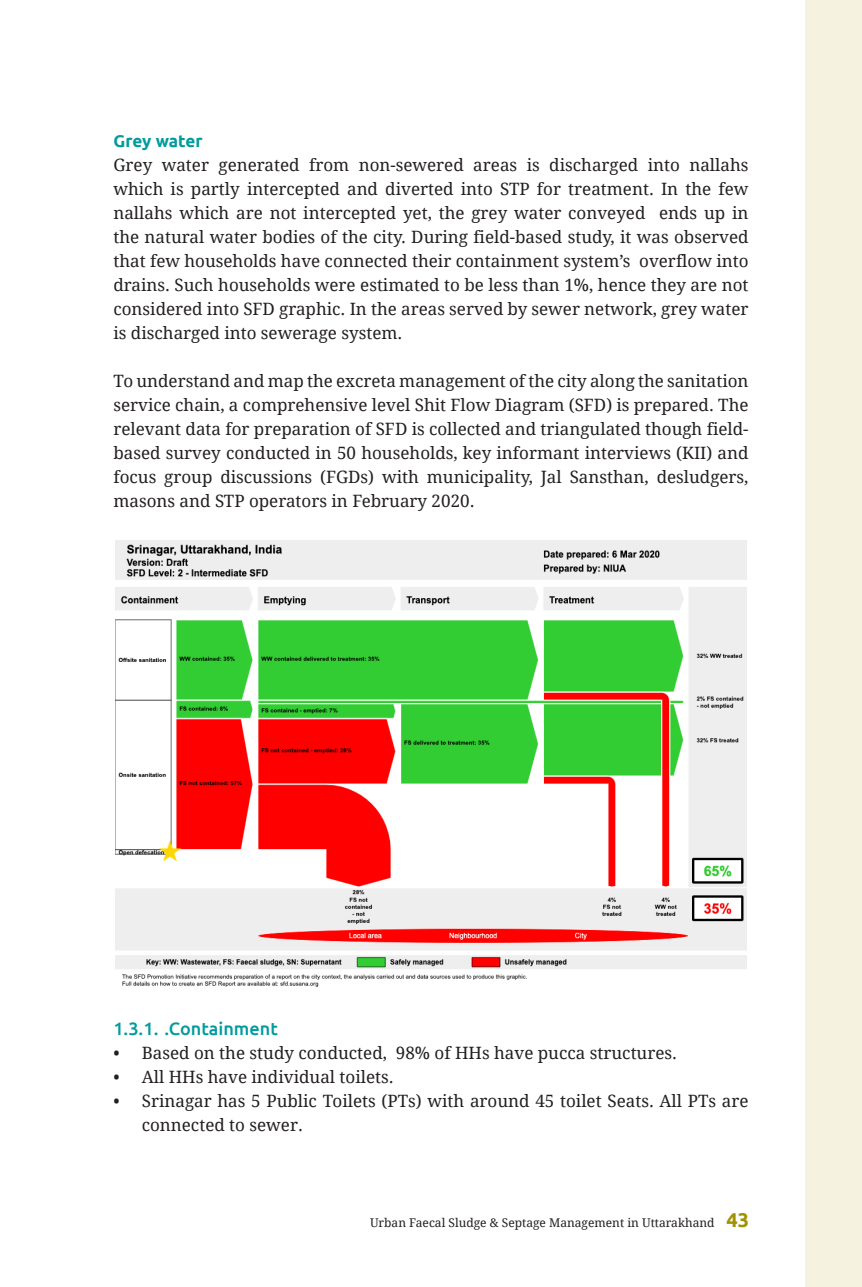
<style>
.page{position:relative;width:862px;height:1287px;background:#fff}
.page>*{position:absolute;margin:0;border:0;box-sizing:border-box;transform-origin:0 0}
.t1{font:500 18px "Ubuntu";color:#009b9e}
.Body{font:17px/24px "Droid Serif";color:#231f20;text-align:justify}
.Sub_Head_3{font:700 17px "Ubuntu";color:#009b9e}
.t2{font:12px "Droid Serif";color:#231f20}
.s1{font-family:"Ubuntu";font-weight:700;font-size:20px;color:#a09200}
</style>
<div class="page">
<div style="left:805px;top:0;width:57px;height:1287px;background:#f5f2e0"></div>
<img style="left:115px;top:541px;width:632px;height:446px">
<p class="Sub_Head_3" style="left:113px;top:131px;width:91px">Grey water</p>
<p class="Body" style="left:113px;top:154px;width:636px">Grey water generated from non-sewered areas is discharged into nallahs which is partly intercepted and diverted into STP for treatment. In the few nallahs which are not intercepted yet, the grey water conveyed ends up in the natural water bodies of the city. During field-based study, it was observed that few households have connected their containment system’s overflow into drains. Such households were estimated to be less than 1%, hence they are not considered into SFD graphic. In the areas served by sewer network, grey water is discharged into sewerage system.</p>
<p class="Body" style="left:113px;top:370px;width:636px">To understand and map the excreta management of the city along the sanitation service chain, a comprehensive level Shit Flow Diagram (SFD) is prepared. The relevant data for preparation of SFD is collected and triangulated though field&shy;based survey conducted in 50 households, key informant interviews (KII) and focus group discussions (FGDs) with municipality, Jal Sansthan, desludgers, masons and STP operators in February 2020.</p>
<p class="t1" style="left:113px;top:1018px;width:166px">1.3.1. .Containment</p>
<p class="Body" style="left:113px;top:1042px;width:565px">• Based on the study conducted, 98% of HHs have pucca structures.</p>
<p class="Body" style="left:113px;top:1066px;width:282px">• All HHs have individual toilets.</p>
<p class="Body" style="left:142px;top:1090px;width:608px;text-indent:-28px">• Srinagar has 5 Public Toilets (PTs) with around 45 toilet Seats. All PTs are connected to sewer.</p>
<p class="t2" style="left:370px;top:1216px;width:381px">Urban Faecal Sludge &amp; Septage Management in Uttarakhand <span class="s1">43</span></p>
</div>
